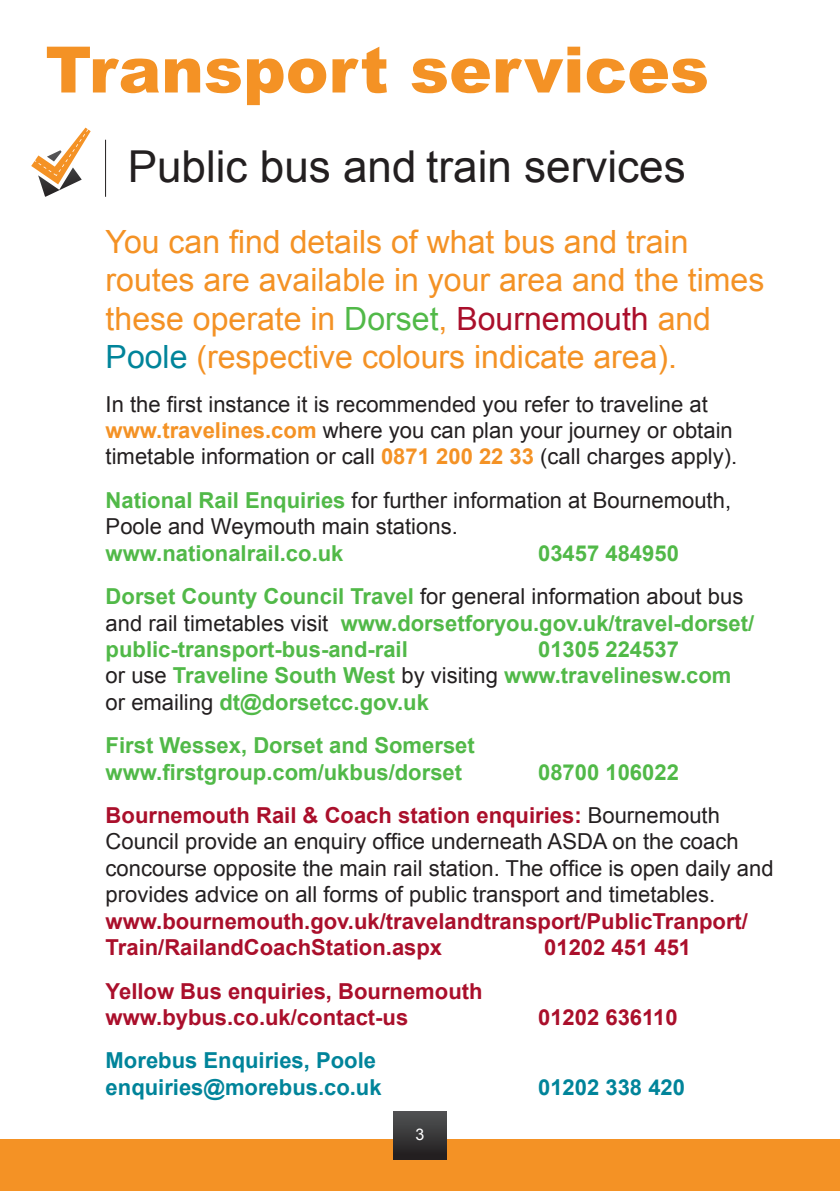
<style>
.page{position:relative;width:840px;height:1191px;background:#fff}
.page>*{position:absolute;margin:0;border:0;box-sizing:border-box;transform-origin:0 0}
.t1{font:900 64px "Arial";color:#f49225}
.t2{font:44px "Arial";color:#231f20}
.t3{font:32px/38.4px "Arial";color:#f49225}
.t4{font:22px/26.4px "Arial";color:#231f20}
.t5{font:700 22px/26.4px "Arial";color:#51b948}
.t6{font:700 22px/26.4px "Arial";color:#aa0f2b}
.t7{font:700 22px/26.4px "Arial";color:#00849a}
.t8{font:16px "Arial";color:#fff}
.s1{color:#51b948}
.s2{color:#aa0f2b}
.s3{color:#00849a}
.s4{font-weight:700;color:#f49225}
.s5{font-weight:700;color:#51b948}
.s6{font-weight:400;color:#231f20}
.s7{font-weight:700;color:#aa0f2b}
</style>
<div class="page">
<div style="left:0;top:1140px;width:839px;height:51px;background:#f49225"></div>
<svg style="left:31px;top:128px;width:60px;height:69px"></svg>
<hr style="left:105px;top:140px;width:1px;height:57px;background:#231f20">
<div style="left:393px;top:1111px;width:53px;height:48px;background:linear-gradient(to bottom,#525455,#211d1e)"></div>
<p class="t1" style="left:45px;top:23px;width:664px">Transport services</p>
<p class="t2" style="left:128px;top:137px;width:559px">Public bus and train services</p>
<p class="t3" style="left:106px;top:222px;width:660px">You can find details of what bus and train routes are available in your area and the times these operate in <span class="s1">Dorset</span>, <span class="s2">Bournemouth</span> and <span class="s3">Poole</span> (respective colours indicate area).</p>
<p class="t4" style="left:106px;top:390px;width:632px">In the first instance it is recommended you refer to traveline at <span class="s4">www.travelines.com</span> where you can plan your journey or obtain timetable information or call <span class="s4">0871 200 22 33</span> (call charges apply).</p>
<p class="t4" style="left:106px;top:487px;width:626px"><span class="s5">National Rail Enquiries</span> for further information at Bournemouth,<br>Poole and Weymouth main stations.<br><span class="s5">www.nationalrail.co.uk</span></p>
<p class="t5" style="left:538px;top:540px;width:142px">03457 484950</p>
<p class="t5" style="left:106px;top:583px;width:649px">Dorset County Council Travel <span class="s6">for general information about bus and rail timetables visit</span> www.dorsetforyou.gov.uk/travel-dorset/ public-transport-bus-and-rail</p>
<p class="t5" style="left:538px;top:636px;width:142px">01305 224537</p>
<p class="t5" style="left:106px;top:662px;width:627px"><span class="s6">or use</span> Traveline South West <span class="s6">by visiting</span> www.travelinesw.com <span class="s6">or emailing</span> dt@dorsetcc.gov.uk</p>
<p class="t5" style="left:106px;top:732px;width:370px">First Wessex, Dorset and Somerset www.firstgroup.com/ukbus/dorset</p>
<p class="t5" style="left:538px;top:759px;width:142px">08700 106022</p>
<p class="t4" style="left:106px;top:802px;width:669px"><span class="s7">Bournemouth Rail &amp; Coach station enquiries:</span> Bournemouth Council provide an enquiry office underneath ASDA on the coach concourse opposite the main rail station. The office is open daily and provides advice on all forms of public transport and timetables.</p>
<p class="t6" style="left:106px;top:908px;width:643px">www.bournemouth.gov.uk/travelandtransport/PublicTranport/<br>Train/RailandCoachStation.aspx</p>
<p class="t6" style="left:544px;top:934px;width:148px">01202 451 451</p>
<p class="t6" style="left:106px;top:977px;width:378px">Yellow Bus enquiries, Bournemouth www.bybus.co.uk/contact-us</p>
<p class="t7" style="left:106px;top:1047px;width:277px">Morebus Enquiries, Poole enquiries@morebus.co.uk</p>
<p class="t8" style="left:415px;top:1123px;width:10px">3</p>
<p class="t6" style="left:538px;top:1004px;width:141px">01202 636110</p>
<p class="t7" style="left:538px;top:1074px;width:148px">01202 338 420</p>
</div>
